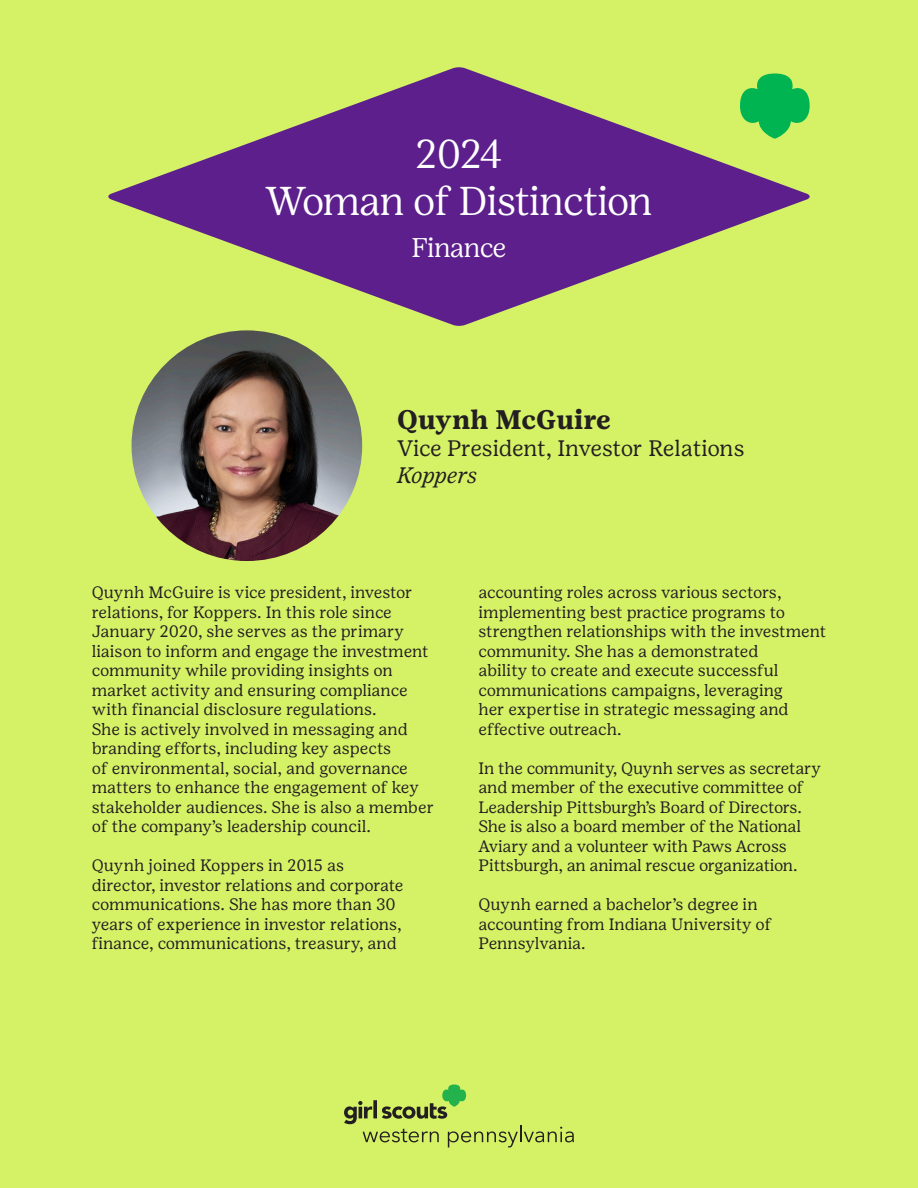
<style>
.page{position:relative;width:918px;height:1188px;background:#d5f267}
.page>*{position:absolute;margin:0;border:0;box-sizing:border-box;transform-origin:0 0}
.t1{font:300 40.2px "Girl Scout Display";letter-spacing:-.01em;color:#fff}
.t2{font:300 27px "Girl Scout Display";letter-spacing:-.015em;color:#fff}
.t3{font:700 26.85px "Girl Scout Text";color:#231f20}
.t4{font:22.35px "Girl Scout Text";letter-spacing:-.02em;color:#231f20}
.t5{font:italic 22.35px "Girl Scout Text";letter-spacing:-.005em;color:#231f20}
.t6{font:16.5px/19.5px "Girl Scout Text";letter-spacing:-.01em;color:#231f20}
</style>
<div class="page">
<svg style="left:108px;top:67px;width:702px;height:259px;fill:#5c1f8b"></svg>
<svg style="left:344px;top:1085px;width:230px;height:63px"></svg>
<svg style="left:740px;top:73px;width:70px;height:66px"></svg>
<img style="left:132px;top:330px;width:230px;height:231px;border-radius:115px">
<p class="t1" style="left:416px;top:130px;width:88px">2024</p>
<p class="t1" style="left:266px;top:176px;width:388px">Woman of Distinction</p>
<p class="t2" style="left:412px;top:231px;width:96px">Finance</p>
<p class="t3" style="left:397px;top:403px;width:215px">Quynh McGuire</p>
<p class="t4" style="left:397px;top:435px;width:349px">Vice President, Investor Relations</p>
<p class="t5" style="left:397px;top:462px;width:82px">Koppers</p>
<p class="t6" style="left:92px;top:582px;width:344px">Quynh McGuire is vice president, investor relations, for Koppers. In this role since January 2020, she serves as the primary liaison to inform and engage the investment community while providing insights on market activity and ensuring compliance with financial disclosure regulations.<br>She is actively involved in messaging and branding efforts, including key aspects<br>of environmental, social, and governance matters to enhance the engagement of key stakeholder audiences. She is also a member of the company’s leadership council.</p>
<p class="t6" style="left:92px;top:855px;width:313px">Quynh joined Koppers in 2015 as director, investor relations and corporate communications. She has more than 30 years of experience in investor relations, finance, communications, treasury, and</p>
<p class="t6" style="left:478px;top:582px;width:349px">accounting roles across various sectors, implementing best practice programs to strengthen relationships with the investment community. She has a demonstrated<br>ability to create and execute successful communications campaigns, leveraging<br>her expertise in strategic messaging and effective outreach.</p>
<p class="t6" style="left:478px;top:758px;width:344px">In the community, Quynh serves as secretary and member of the executive committee of Leadership Pittsburgh’s Board of Directors.<br>She is also a board member of the National Aviary and a volunteer with Paws Across Pittsburgh, an animal rescue organization.</p>
<p class="t6" style="left:478px;top:894px;width:295px">Quynh earned a bachelor’s degree in accounting from Indiana University of<br>Pennsylvania.</p>
</div>
